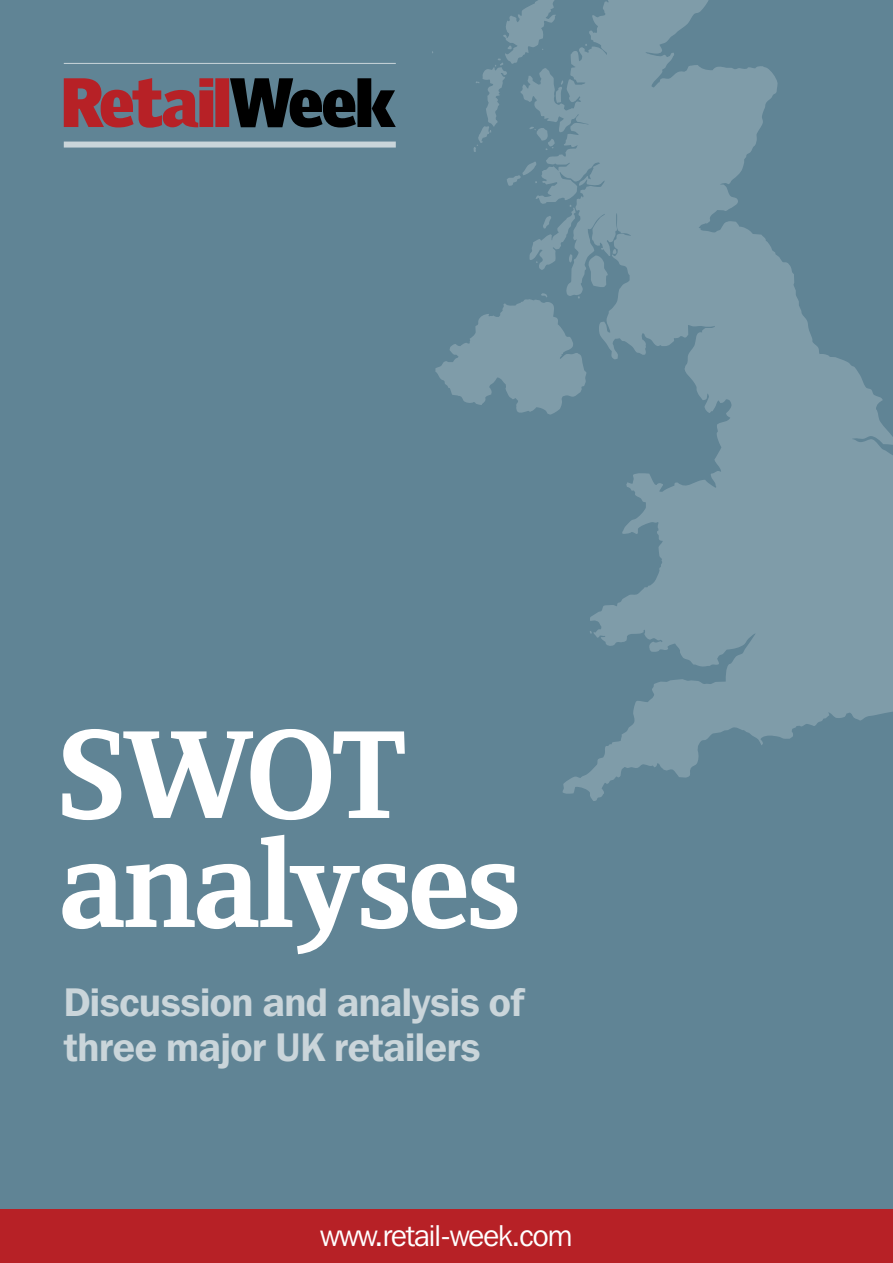
<style>
.page{position:relative;width:893px;height:1263px;background:#608495}
.page>*{position:absolute;margin:0;border:0;box-sizing:border-box;transform-origin:0 0}
.t1{font:500 129.75px/109.1px "Zine Serif Dis";letter-spacing:-.04em;color:#fff;scale:1.1 1}
.t2{font:600 39.75px/44.4px "Franklin Gothic IT Cby BT";letter-spacing:-.01em;color:#cad5da}
.t3{font:30px "Franklin Gothic IT Cby BT";letter-spacing:-.03em;color:#fff}
</style>
<div class="page">
<svg style="left:536px;top:0;width:357px;height:801px;fill:#7f9ca9"></svg>
<svg style="left:473px;top:0;width:90px;height:152px"></svg>
<svg style="left:507px;top:161px;width:30px;height:25px"></svg>
<svg style="left:435px;top:205px;width:181px;height:210px"></svg>
<div style="left:64px;top:142px;width:332px;height:6px;background:#cad5da"></div>
<hr style="left:64px;top:63px;width:332px;height:1px;background:#cad5da">
<svg style="left:64px;top:78px;width:332px;height:50px"></svg>
<div style="left:0;top:1210px;width:893px;height:53px;background:#b72126"></div>
<h1 class="t1" style="left:57px;top:727px;width:423px">SWOT analyses</h1>
<p class="t2" style="left:64px;top:979px;width:462px">Discussion and analysis of three major UK retailers</p>
<p class="t3" style="left:320px;top:1217px;width:254px">www.retail-week.com</p>
</div>
